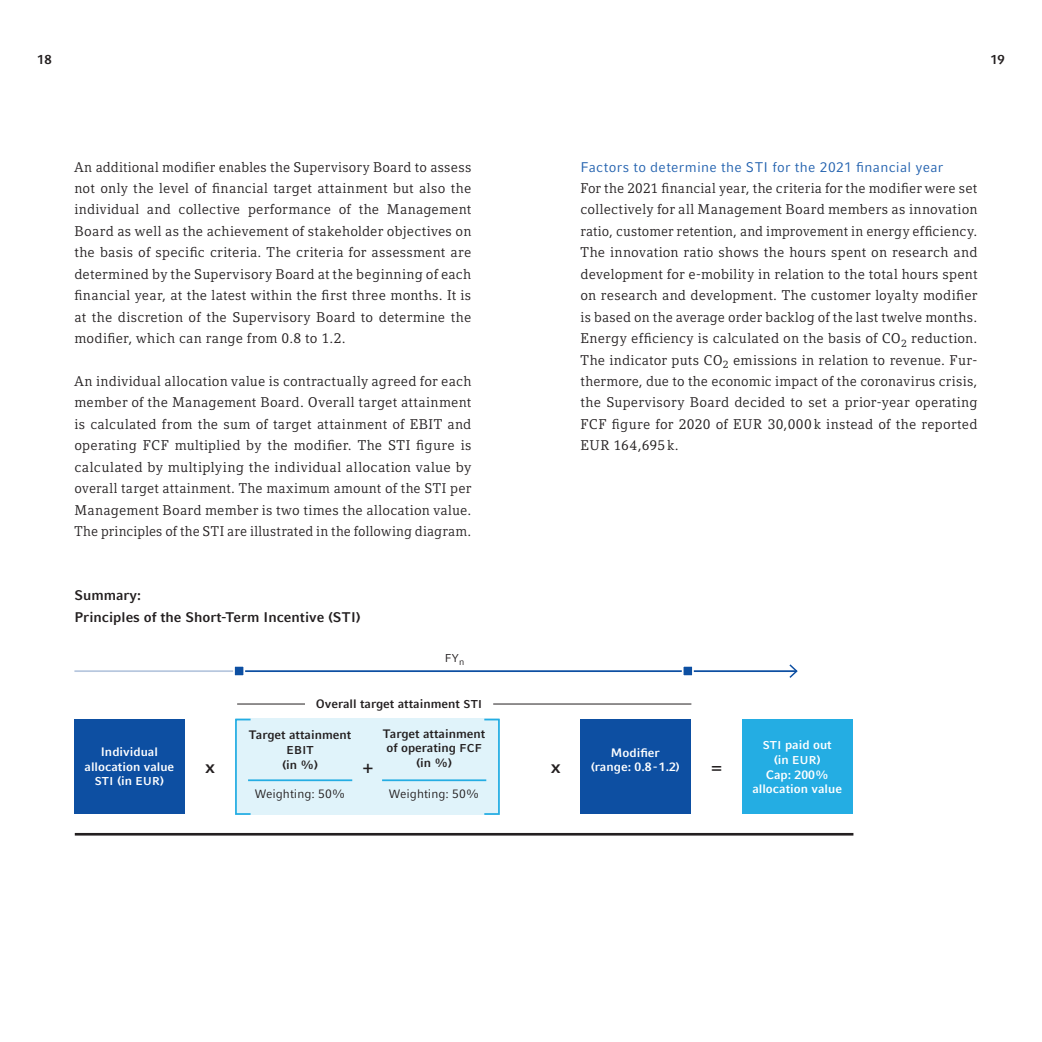
<style>
.page{position:relative;width:1042px;height:1042px;background:#fff}
.page>*{position:absolute;margin:0;border:0;box-sizing:border-box;transform-origin:0 0}
.t1{font:700 17.5px "Compatil Fact LT Pro";color:#231f20}
.t2{font:14px/21.3px "Compatil Letter LT Pro";letter-spacing:.02em;color:#231f20;text-align:justify}
.t3{font:14px "Compatil Fact LT Pro";letter-spacing:.025em;color:#2362af}
.t4{font:700 14px/21.3px "Compatil Fact LT Pro";color:#231f20}
.t5{font:700 13.12px "Compatil Fact LT Pro";color:#231f20}
.t6{font:700 12.25px/14.7px "Compatil Fact LT Pro";color:#fff;text-align:center}
.t7{font:700 12.25px/14.7px "Compatil Fact LT Pro";color:#231f20;text-align:center}
.t8{font:12.25px "Compatil Fact LT Pro";color:#231f20}
.t9{font:700 11.38px "Compatil Fact LT Pro";letter-spacing:.03em;color:#fff}
.t10{font:700 11.38px "Compatil Fact LT Pro";color:#231f20}
.t11{font:11.38px "Compatil Fact LT Pro";color:#231f20}
.s1{font-size:11.38px}
.s2{font-size:12.25px}
</style>
<div class="page">
<div style="left:236px;top:719px;width:263px;height:96px;background:#e0f3fa"></div>
<div style="left:580px;top:720px;width:111px;height:94px;background:#0d4fa2"></div>
<div style="left:742px;top:720px;width:111px;height:94px;background:#24ade3"></div>
<div style="left:74px;top:720px;width:111px;height:94px;background:#0d4fa2"></div>
<hr style="left:75px;top:833px;width:778px;height:2px;background:#231f20">
<hr style="left:236px;top:670px;width:453px;height:2px;background:#0d4fa2">
<hr style="left:248px;top:779px;width:104px;height:2px;background:#24ade3">
<hr style="left:237px;top:703px;width:84px;height:1px;background:#231f20">
<hr style="left:493px;top:703px;width:198px;height:1px;background:#231f20">
<hr style="left:74px;top:670px;width:163px;height:2px;background:#b7c7de">
<hr style="left:382px;top:779px;width:104px;height:2px;background:#24ade3">
<div style="left:305px;top:698px;width:187px;height:10px;background:#fff"></div>
<div style="left:235px;top:719px;width:16px;height:96px;border:2px solid #24ade3"></div>
<div style="left:483px;top:719px;width:17px;height:96px;border:2px solid #24ade3"></div>
<hr style="left:691px;top:670px;width:105px;height:2px;background:#0d4fa2">
<svg style="left:788px;top:664px;width:10px;height:14px"></svg>
<svg style="left:232px;top:666px;width:14px;height:10px"></svg>
<svg style="left:681px;top:666px;width:14px;height:10px"></svg>
<p class="t5" style="left:37px;top:52px;width:16px">18</p>
<p class="t5" style="left:990px;top:52px;width:16px">19</p>
<p class="t2" style="left:74px;top:156px;width:398px">An additional modifier enables the Supervisory Board to assess not only the level of financial target attainment but also the individual and collective performance of the Management Board as well as the achievement of stakeholder objectives on the basis of specific criteria. The criteria for assessment are determined by the Supervisory Board at the beginning of each financial year, at the latest within the first three months. It is at the discretion of the Supervisory Board to determine the modifier, which can range from 0.8 to 1.2.</p>
<p class="t2" style="left:74px;top:370px;width:398px">An individual allocation value is contractually agreed for each member of the Management Board. Overall target attainment is calculated from the sum of target attainment of EBIT and operating FCF multiplied by the modifier. The STI figure is calculated by multiplying the individual allocation value by overall target attainment. The maximum amount of the STI per Management Board member is two times the allocation value.<br>The principles of the STI are illustrated in the following diagram.</p>
<p class="t4" style="left:74px;top:585px;width:288px">Summary:<br>Principles of the Short-Term Incentive (STI)</p>
<p class="t11" style="left:445px;top:651px;width:21px">FY<sub>n</sub></p>
<p class="t7" style="left:316px;top:696px;width:168px">Overall target attainment <span class="s1">STI</span></p>
<p class="t3" style="left:580px;top:158px;width:364px">Factors to determine the STI for the 2021 financial year</p>
<p class="t2" style="left:580px;top:178px;width:398px">For the 2021 financial year, the criteria for the modifier were set collectively for all Management Board members as innovation ratio, customer retention, and improvement in energy efficiency.<br>The innovation ratio shows the hours spent on research and development for e-mobility in relation to the total hours spent on research and development. The customer loyalty modifier is based on the average order backlog of the last twelve months.<br>Energy efficiency is calculated on the basis of CO<sub>2</sub> reduction.<br>The indicator puts CO<sub>2</sub> emissions in relation to revenue. Fur&shy;thermore, due to the economic impact of the coronavirus crisis, the Supervisory Board decided to set a prior-year operating FCF figure for 2020 of EUR 30,000k instead of the reported EUR 164,695k.</p>
<p class="t6" style="left:85px;top:744px;width:91px">Individual allocation value</p>
<p class="t9" style="left:95px;top:774px;width:71px">STI <span class="s2">(in</span> EUR<span class="s2">)</span></p>
<p class="t7" style="left:383px;top:726px;width:104px">Target attainment of operating <span class="s1">FCF </span>(in %)</p>
<p class="t7" style="left:249px;top:727px;width:104px">Target attainment</p>
<p class="t10" style="left:287px;top:743px;width:29px">EBIT</p>
<p class="t7" style="left:282px;top:757px;width:38px">(in %)</p>
<p class="t8" style="left:255px;top:787px;width:92px">Weighting: 50%</p>
<p class="t6" style="left:591px;top:745px;width:91px">Modifier (range: 0.8-1.2)</p>
<p class="t6" style="left:752px;top:738px;width:91px"><span class="s1">STI</span> paid out<br>(in <span class="s1">EUR</span>)<br>Cap: 200% allocation value</p>
<p class="t1" style="left:205px;top:757px;width:11px">x</p>
<p class="t1" style="left:363px;top:757px;width:11px">+</p>
<p class="t1" style="left:551px;top:757px;width:11px">x</p>
<p class="t1" style="left:712px;top:757px;width:11px">=</p>
<p class="t8" style="left:389px;top:787px;width:92px">Weighting: 50%</p>
</div>
